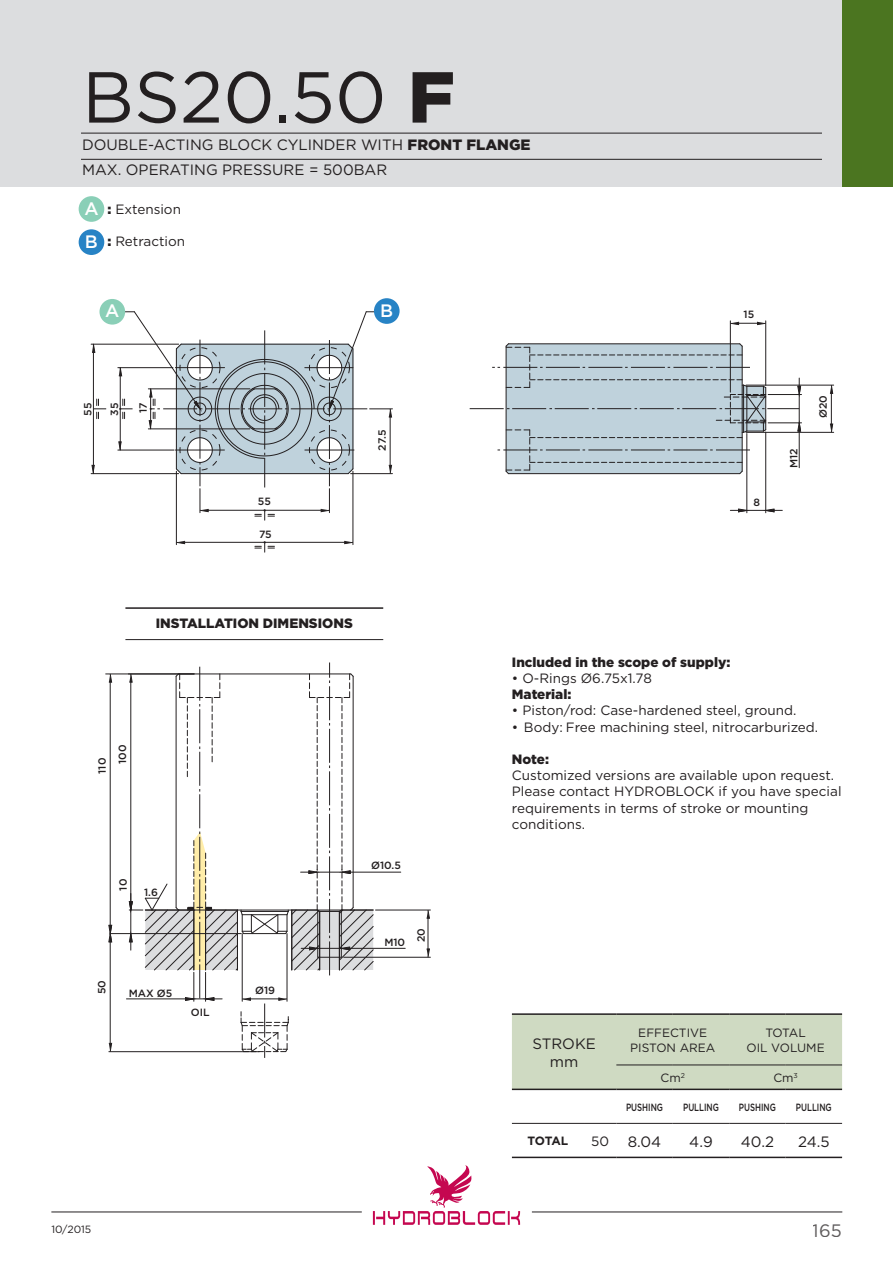
<style>
.page{position:relative;width:893px;height:1263px;background:#fff}
.page>*{position:absolute;margin:0;border:0;box-sizing:border-box;transform-origin:0 0}
.t1{font:72px "Gotham";color:#231f20}
.t2{font:500 18px "Gotham";color:#fff}
.t3{font:18px "Gotham";color:#231f20}
.t4{font:15px/24.9px "Gotham";color:#231f20}
.t5{font:13.5px/16.2px "Gotham";color:#231f20}
.t6{font:900 13.5px "Gotham";color:#231f20}
.t7{font:12px/14.4px "Gotham";color:#231f20;text-align:right}
.t8{font:700 12px "Gotham";color:#231f20}
.t9{font:500 10.5px "Gotham";color:#231f20}
.t10{font:500 10.5px "Gotham";color:#231f20;scale:.75 1}
.t11{font:10.5px "Gotham";color:#231f20}
.s1{font-weight:900}
.s2{font-size:13.5px}
</style>
<div class="page">
<div style="left:0;top:0;width:893px;height:187px;background:#dcdddf"></div>
<div style="left:842px;top:0;width:51px;height:187px;background:#4b7520"></div>
<hr style="left:81px;top:133px;width:741px;height:1px;background:#231f20">
<hr style="left:81px;top:159px;width:741px;height:1px;background:#231f20">
<svg style="left:373px;top:1165px;width:147px;height:60px"></svg>
<hr style="left:110px;top:942px;width:1px;height:101px;background:#231f20">
<hr style="left:109px;top:1051px;width:150px;height:1px;background:#231f20">
<hr style="left:350px;top:948px;width:55px;height:1px;background:#231f20">
<hr style="left:126px;top:998px;width:59px;height:1px;background:#231f20">
<hr style="left:831px;top:393px;width:1px;height:31px;background:#231f20">
<hr style="left:746px;top:385px;width:88px;height:1px;background:#231f20">
<hr style="left:746px;top:432px;width:88px;height:1px;background:#231f20">
<hr style="left:428px;top:918px;width:1px;height:31px;background:#231f20">
<hr style="left:376px;top:910px;width:54px;height:1px;background:#231f20">
<hr style="left:344px;top:957px;width:86px;height:1px;background:#231f20">
<hr style="left:110px;top:933px;width:131px;height:1px;background:#231f20">
<hr style="left:110px;top:682px;width:1px;height:243px;background:#231f20">
<hr style="left:106px;top:674px;width:88px;height:1px;background:#231f20">
<hr style="left:746px;top:433px;width:1px;height:80px;background:#231f20">
<hr style="left:765px;top:432px;width:1px;height:81px;background:#231f20">
<hr style="left:350px;top:872px;width:51px;height:1px;background:#231f20">
<hr style="left:765px;top:321px;width:1px;height:64px;background:#231f20">
<hr style="left:730px;top:321px;width:1px;height:71px;background:#231f20">
<svg style="left:108px;top:1043px;width:4px;height:9px"></svg>
<svg style="left:829px;top:384px;width:4px;height:10px"></svg>
<svg style="left:829px;top:423px;width:4px;height:10px"></svg>
<svg style="left:470px;top:343px;width:331px;height:131px"></svg>
<svg style="left:426px;top:909px;width:4px;height:10px"></svg>
<svg style="left:426px;top:948px;width:4px;height:10px"></svg>
<svg style="left:108px;top:673px;width:4px;height:10px"></svg>
<svg style="left:108px;top:925px;width:4px;height:17px"></svg>
<svg style="left:730px;top:508px;width:52px;height:4px"></svg>
<svg style="left:129px;top:662px;width:245px;height:396px"></svg>
<svg style="left:730px;top:321px;width:36px;height:4px"></svg>
<div style="left:79px;top:229px;width:25px;height:26px;background:#2783c5;border-radius:50%"></div>
<div style="left:79px;top:196px;width:25px;height:26px;background:#8acfb7;border-radius:50%"></div>
<svg style="left:255px;top:541px;width:19px;height:11px"></svg>
<hr style="left:185px;top:542px;width:160px;height:1px;background:#231f20">
<hr style="left:353px;top:471px;width:1px;height:74px;background:#231f20">
<hr style="left:176px;top:471px;width:1px;height:74px;background:#231f20">
<hr style="left:93px;top:344px;width:1px;height:130px;background:#231f20">
<hr style="left:91px;top:473px;width:88px;height:1px;background:#231f20">
<hr style="left:91px;top:344px;width:88px;height:1px;background:#231f20">
<svg style="left:344px;top:540px;width:10px;height:4px"></svg>
<svg style="left:176px;top:540px;width:9px;height:4px"></svg>
<svg style="left:91px;top:465px;width:4px;height:9px"></svg>
<svg style="left:91px;top:343px;width:5px;height:10px"></svg>
<svg style="left:118px;top:311px;width:274px;height:209px"></svg>
<svg style="left:94px;top:399px;width:12px;height:20px"></svg>
<hr style="left:51px;top:1211px;width:311px;height:1px;background:#231f20">
<hr style="left:532px;top:1211px;width:310px;height:1px;background:#231f20">
<div style="left:374px;top:298px;width:26px;height:26px;background:#2783c5;border-radius:50%"></div>
<div style="left:99px;top:299px;width:26px;height:26px;background:#8acfb7;border-radius:50%"></div>
<div style="left:512px;top:1015px;width:330px;height:73px;background:#cfdac2"></div>
<hr style="left:673px;top:1157px;width:56px;height:1px;background:#231f20">
<hr style="left:729px;top:1157px;width:57px;height:1px;background:#231f20">
<hr style="left:786px;top:1157px;width:56px;height:1px;background:#231f20">
<hr style="left:616px;top:1064px;width:57px;height:1px;background:#231f20">
<hr style="left:673px;top:1064px;width:56px;height:1px;background:#231f20">
<hr style="left:729px;top:1064px;width:57px;height:1px;background:#231f20">
<hr style="left:786px;top:1064px;width:56px;height:1px;background:#231f20">
<hr style="left:512px;top:1123px;width:72px;height:1px;background:#231f20">
<hr style="left:584px;top:1123px;width:32px;height:1px;background:#231f20">
<hr style="left:616px;top:1123px;width:57px;height:1px;background:#231f20">
<hr style="left:673px;top:1123px;width:56px;height:1px;background:#231f20">
<hr style="left:729px;top:1123px;width:57px;height:1px;background:#231f20">
<hr style="left:786px;top:1123px;width:56px;height:1px;background:#231f20">
<hr style="left:512px;top:1013px;width:72px;height:2px;background:#231f20">
<hr style="left:584px;top:1013px;width:32px;height:2px;background:#231f20">
<hr style="left:616px;top:1013px;width:57px;height:2px;background:#231f20">
<hr style="left:673px;top:1013px;width:56px;height:2px;background:#231f20">
<hr style="left:729px;top:1013px;width:57px;height:2px;background:#231f20">
<hr style="left:786px;top:1013px;width:56px;height:2px;background:#231f20">
<hr style="left:512px;top:1088px;width:72px;height:2px;background:#231f20">
<hr style="left:584px;top:1088px;width:32px;height:2px;background:#231f20">
<hr style="left:616px;top:1088px;width:57px;height:2px;background:#231f20">
<hr style="left:673px;top:1088px;width:56px;height:2px;background:#231f20">
<hr style="left:729px;top:1088px;width:57px;height:2px;background:#231f20">
<hr style="left:786px;top:1088px;width:56px;height:2px;background:#231f20">
<hr style="left:512px;top:1157px;width:72px;height:1px;background:#231f20">
<hr style="left:584px;top:1157px;width:32px;height:1px;background:#231f20">
<hr style="left:616px;top:1157px;width:57px;height:1px;background:#231f20">
<hr style="left:125px;top:639px;width:258px;height:1px;background:#231f20">
<hr style="left:125px;top:607px;width:258px;height:2px;background:#231f20">
<h1 class="t1" style="left:82px;top:57px;width:374px">BS20.50 <span class="s1">F</span></h1>
<p class="t4" style="left:82px;top:132px;width:450px">DOUBLE-ACTING BLOCK CYLINDER WITH <span class="s1">FRONT FLANGE<br></span>MAX. OPERATING PRESSURE = 500BAR</p>
<h2 class="t2" style="left:84px;top:198px;width:16px">A</h2>
<h2 class="t2" style="left:85px;top:231px;width:14px">B</h2>
<p class="t5" style="left:108px;top:201px;width:75px"><span class="s1">:</span> Extension</p>
<p class="t5" style="left:108px;top:232px;width:79px"><span class="s1">:</span> Retraction</p>
<h2 class="t2" style="left:105px;top:301px;width:16px">A</h2>
<h2 class="t2" style="left:380px;top:300px;width:14px">B</h2>
<p class="t9" style="left:82px;top:416px;width:15px;rotate:-90deg">55</p>
<p class="t9" style="left:108px;top:416px;width:14px;rotate:-90deg">35</p>
<p class="t9" style="left:137px;top:413px;width:12px;rotate:-90deg">17</p>
<p class="t9" style="left:258px;top:495px;width:15px">55</p>
<p class="t9" style="left:259px;top:528px;width:14px">75</p>
<p class="t9" style="left:376px;top:451px;width:23px;rotate:-90deg">27.5</p>
<p class="t6" style="left:156px;top:616px;width:15px">Installation</p>
<p class="t6" style="left:263px;top:616px;width:10px">dimensions</p>
<p class="t9" style="left:96px;top:774px;width:17px;rotate:-90deg">110</p>
<p class="t9" style="left:116px;top:764px;width:21px;rotate:-90deg">100</p>
<p class="t9" style="left:117px;top:890px;width:13px;rotate:-90deg">10</p>
<p class="t9" style="left:144px;top:886px;width:15px">1.6</p>
<p class="t9" style="left:96px;top:994px;width:16px;rotate:-90deg">50</p>
<p class="t9" style="left:129px;top:987px;width:45px">MAX Ø5</p>
<p class="t9" style="left:191px;top:1006px;width:20px">OIL</p>
<p class="t9" style="left:255px;top:985px;width:21px">Ø19</p>
<p class="t9" style="left:371px;top:859px;width:31px">Ø10.5</p>
<p class="t9" style="left:384px;top:936px;width:22px">M10</p>
<p class="t9" style="left:415px;top:942px;width:16px;rotate:-90deg">20</p>
<p class="t9" style="left:744px;top:309px;width:12px">15</p>
<p class="t9" style="left:753px;top:496px;width:8px">8</p>
<p class="t9" style="left:788px;top:468px;width:21px;rotate:-90deg">M12</p>
<p class="t9" style="left:817px;top:418px;width:24px;rotate:-90deg">Ø20</p>
<p class="t6" style="left:512px;top:654px;width:220px">Included in the scope of supply:</p>
<p class="t5" style="left:512px;top:670px;width:142px">• O-Rings Ø6.75x1.78</p>
<p class="t6" style="left:512px;top:686px;width:61px">Material:</p>
<p class="t5" style="left:512px;top:702px;width:286px">• Piston/rod: Case-hardened steel, ground.</p>
<p class="t5" style="left:512px;top:718px;width:308px">• Body: Free machining steel, nitrocarburized.</p>
<p class="t6" style="left:512px;top:751px;width:39px">Note:</p>
<p class="t5" style="left:512px;top:767px;width:331px">Customized versions are available upon request.<br>Please contact HYDROBLOCK if you have special requirements in terms of stroke or mounting conditions.</p>
<p class="t4" style="left:532px;top:1034px;width:63px;line-height:18px;text-align:center">Stroke mm</p>
<p class="t7" style="left:638px;top:1026px;width:32px">Effecti</p>
<p class="t7" style="left:690px;top:1026px;width:17px">ve</p>
<p class="t7" style="left:630px;top:1040px;width:8px">pist</p>
<p class="t7" style="left:656px;top:1040px;width:60px">on area</p>
<p class="t7" style="left:746px;top:1026px;width:57px">Total<br>oil volume</p>
<p class="t7" style="left:661px;top:1070px;width:26px">Cm<sup>2</sup></p>
<p class="t7" style="left:773px;top:1070px;width:26px">Cm<sup>3</sup></p>
<p class="t10" style="left:626px;top:1101px;width:51px">PUSH ING</p>
<p class="t10" style="left:683px;top:1101px;width:49px">PULLING</p>
<p class="t10" style="left:739px;top:1101px;width:51px">PUSH ING</p>
<p class="t10" style="left:796px;top:1101px;width:49px">PULLING</p>
<p class="t8" style="left:527px;top:1134px;width:39px">Total</p>
<p class="t4" style="left:591px;top:1128px;width:72px"><span class="s2">50</span> 8.04</p>
<p class="t4" style="left:689px;top:1128px;width:25px">4.9</p>
<p class="t4" style="left:741px;top:1128px;width:35px">40.2</p>
<p class="t4" style="left:798px;top:1128px;width:33px">24.5</p>
<p class="t11" style="left:51px;top:1224px;width:41px">10/2015</p>
<h2 class="t3" style="left:813px;top:1220px;width:31px">165</h2>
</div>
